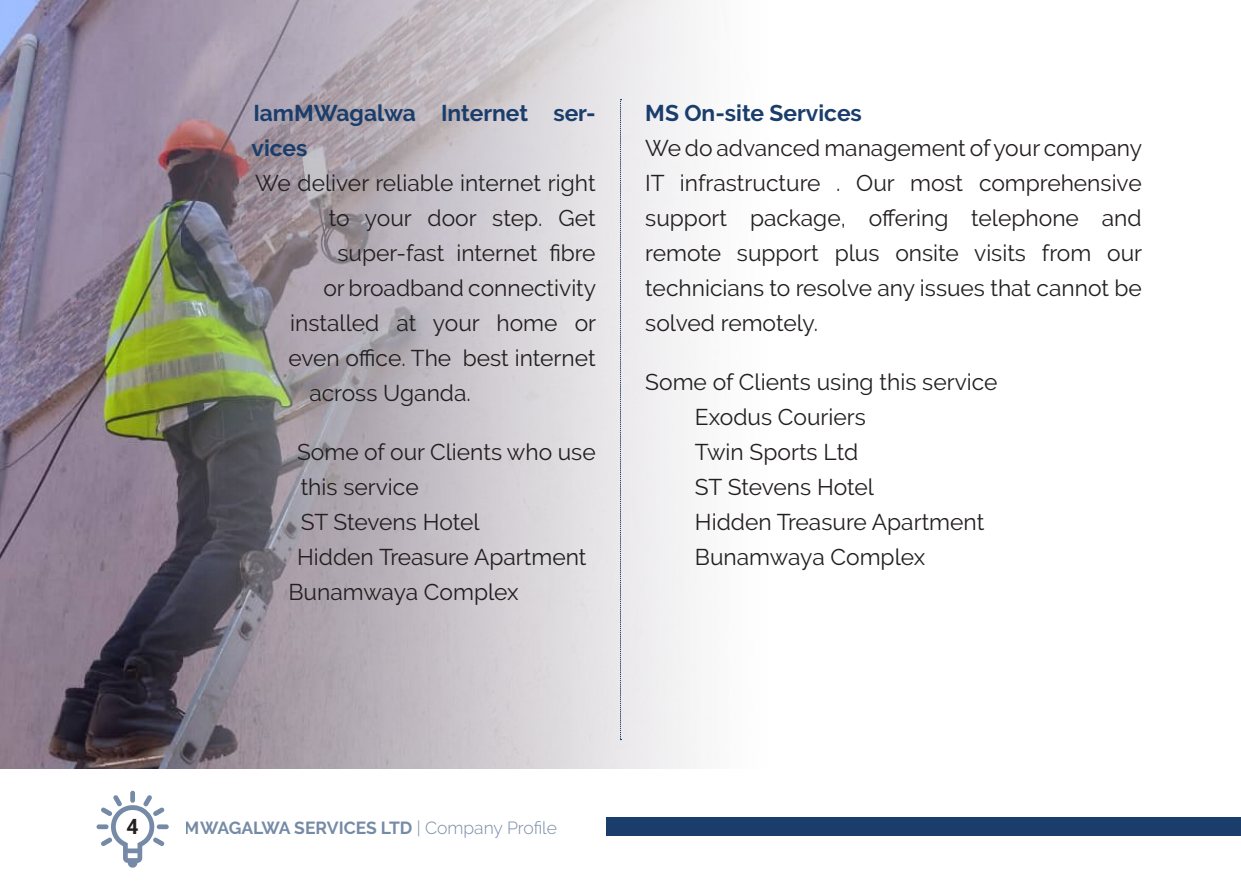
<style>
.page{position:relative;width:1241px;height:893px;background:#fff}
.page>*{position:absolute;margin:0;border:0;box-sizing:border-box;transform-origin:0 0}
.Default{font:22.75px/35px "Raleway";color:#231f20}
.Default-2{font:700 22.75px/35px "Raleway";color:#1a3d6b}
.t1{font:700 21px "Roboto";color:#231f20}
.t2{font:700 17.5px "Raleway";color:#1a3d6b}
.s1{font-weight:300}
</style>
<div class="page">
<svg style="left:96px;top:791px;width:73px;height:77px"></svg>
<div style="left:606px;top:817px;width:634px;height:18px;background:#1a3d6b"></div>
<img style="left:0;top:0;width:696px;height:769px">
<svg style="left:620px;top:99px;width:1px;height:641px"></svg>
<p class="Default-2" style="left:251px;top:95px;width:345px">IamMWagalwa Internet ser&shy;vices</p>
<p class="Default" style="left:255px;top:165px;width:342px">We deliver reliable internet right</p>
<p class="Default" style="left:328px;top:200px;width:268px">to your door step. Get</p>
<p class="Default" style="left:337px;top:235px;width:260px">super-fast internet fibre</p>
<p class="Default" style="left:323px;top:270px;width:274px">or broadband connectivity</p>
<p class="Default" style="left:290px;top:305px;width:307px">installed at your home or</p>
<p class="Default" style="left:288px;top:340px;width:309px">even office. The best internet</p>
<p class="Default" style="left:309px;top:375px;width:163px">across Uganda.</p>
<p class="Default" style="left:297px;top:435px;width:300px">Some of our Clients who use this service</p>
<p class="Default" style="left:300px;top:505px;width:180px">ST Stevens Hotel</p>
<p class="Default" style="left:297px;top:540px;width:291px">Hidden Treasure Apartment</p>
<p class="Default" style="left:288px;top:575px;width:232px">Bunamwaya Complex</p>
<p class="Default-2" style="left:645px;top:95px;width:218px">MS On-site Services</p>
<p class="Default" style="left:645px;top:130px;width:498px;text-align:justify">We do advanced management of your company IT infrastructure . Our most comprehensive support package, offering telephone and remote support plus onsite visits from our technicians to resolve any issues that cannot be solved remotely.</p>
<p class="Default" style="left:645px;top:365px;width:353px">Some of Clients using this service</p>
<p class="Default" style="left:694px;top:400px;width:172px">Exodus Couriers</p>
<p class="Default" style="left:694px;top:435px;width:165px">Twin Sports Ltd</p>
<p class="Default" style="left:694px;top:470px;width:180px">ST Stevens Hotel</p>
<p class="Default" style="left:694px;top:505px;width:291px">Hidden Treasure Apartment</p>
<p class="Default" style="left:694px;top:540px;width:232px">Bunamwaya Complex</p>
<p class="t1" style="left:127px;top:811px;width:14px">4</p>
<p class="t2" style="left:185px;top:818px;width:373px">MWAGALWA SERVICES LTD <span class="s1">| Company Profile</span></p>
</div>
